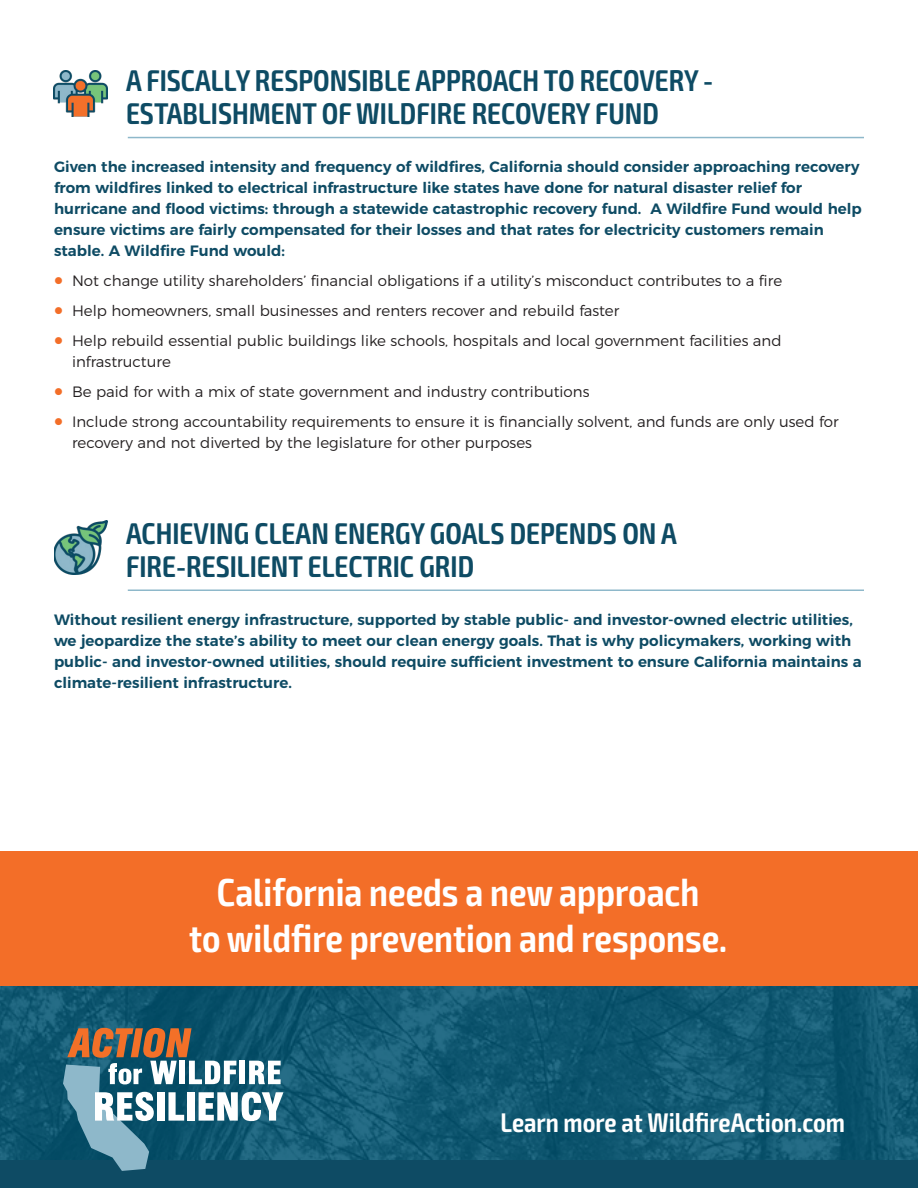
<style>
.page{position:relative;width:918px;height:1188px;background:#fff}
.page>*{position:absolute;margin:0;border:0;box-sizing:border-box;transform-origin:0 0}
.t1{font:600 condensed 39px "Exo 2";color:#fff}
.t2{font:600 condensed 30px/33px "Exo 2";color:#0e4b64}
.t3{font:600 condensed 27px "Exo 2";color:#fff}
.t4{font:600 15px/21px "Montserrat";color:#0e4b64}
.t5{font:300 15px/21px "Montserrat";color:#231f20}
.s1{color:#f36e28}
</style>
<div class="page">
<div style="left:0;top:851px;width:918px;height:135px;background:#f36e28"></div>
<img style="left:54px;top:70px;width:54px;height:47px">
<img style="left:54px;top:520px;width:54px;height:55px">
<div style="left:0;top:1157px;width:918px;height:31px;background:#0e4b64"></div>
<img style="left:0;top:986px;width:918px;height:173px">
<svg style="left:63px;top:1028px;width:220px;height:143px"></svg>
<hr style="left:128px;top:137px;width:736px;height:1px;background:#8eb8ca">
<hr style="left:128px;top:590px;width:736px;height:1px;background:#8eb8ca">
<p class="t2" style="left:126px;top:65px;width:589px">A FISCALLY RESPONSIBLE APPROACH TO RECOVERY -<br>ESTABLISHMENT OF WILDFIRE RECOVERY FUND</p>
<p class="t4" style="left:54px;top:155px;width:809px">Given the increased intensity and frequency of wildfires, California should consider approaching recovery from wildfires linked to electrical infrastructure like states have done for natural disaster relief for hurricane and flood victims: through a statewide catastrophic recovery fund. A Wildfire Fund would help ensure victims are fairly compensated for their losses and that rates for electricity customers remain stable. A Wildfire Fund would:</p>
<p class="t5" style="left:54px;top:269px;width:730px"><span class="s1">●</span> Not change utility shareholders’ financial obligations if a utility’s misconduct contributes to a fire</p>
<p class="t5" style="left:54px;top:299px;width:567px"><span class="s1">●</span> Help homeowners, small businesses and renters recover and rebuild faster</p>
<p class="t5" style="left:72px;top:329px;width:711px;text-indent:-18px"><span class="s1">●</span> Help rebuild essential public buildings like schools, hospitals and local government facilities and infrastructure</p>
<p class="t5" style="left:54px;top:380px;width:537px"><span class="s1">●</span> Be paid for with a mix of state government and industry contributions</p>
<p class="t5" style="left:72px;top:410px;width:768px;text-indent:-18px"><span class="s1">●</span> Include strong accountability requirements to ensure it is financially solvent, and funds are only used for recovery and not diverted by the legislature for other purposes</p>
<p class="t2" style="left:126px;top:518px;width:552px">ACHIEVING CLEAN ENERGY GOALS DEPENDS ON A<br>FIRE-RESILIENT ELECTRIC GRID</p>
<p class="t4" style="left:54px;top:608px;width:809px">Without resilient energy infrastructure, supported by stable public- and investor-owned electric utilities, we jeopardize the state’s ability to meet our clean energy goals. That is why policymakers, working with public- and investor-owned utilities, should require sufficient investment to ensure California maintains a climate-resilient infrastructure.</p>
<p class="t1" style="left:217px;top:869px;width:484px">California needs a new approach</p>
<p class="t1" style="left:189px;top:916px;width:539px">to wildfire prevention and response.</p>
<p class="t3" style="left:500px;top:1107px;width:346px">Learn more at WildfireAction.com</p>
</div>
